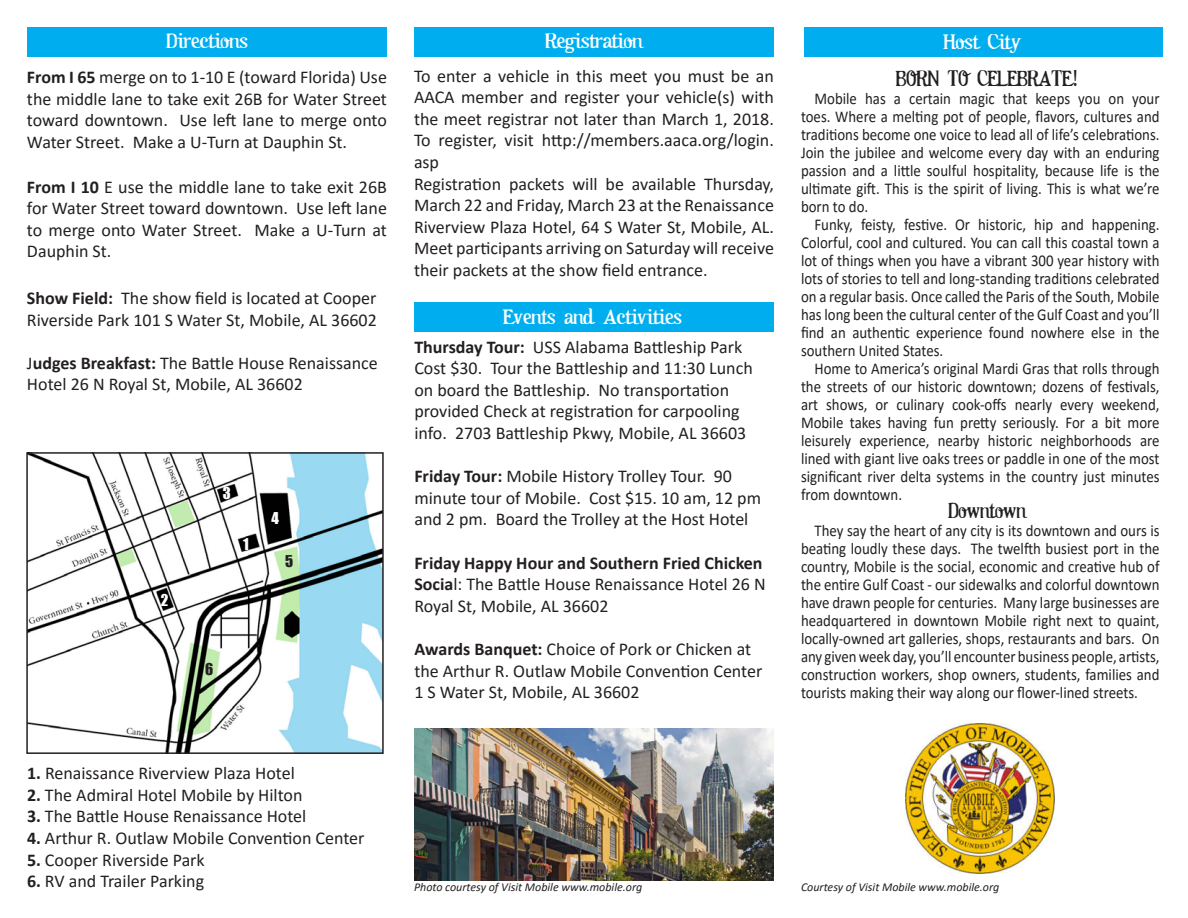
<style>
.page{position:relative;width:1188px;height:918px;background:#fff}
.page>*{position:absolute;margin:0;border:0;box-sizing:border-box;transform-origin:0 0}
.t1{font:31.5px "Oktoberfest";color:#231f20;scale:.9 1}
.t2{font:30px "Oktoberfest";color:#fff}
.t3{font:18px/21.6px "Calibri";color:#231f20}
.t4{font:16.5px/18px "Calibri";color:#231f20;text-align:justify;scale:.9 1}
.t5{font:15px "Impact";color:#fff}
.t6{font:15px "Impact";color:#231f20}
.t7{font:italic 12px "Calibri";color:#231f20}
.s1{font-weight:700}
</style>
<div class="page">
<div style="left:27px;top:27px;width:360px;height:29px;background:#00aeef"></div>
<div style="left:414px;top:27px;width:360px;height:29px;background:#00aeef"></div>
<div style="left:414px;top:303px;width:360px;height:29px;background:#00aeef"></div>
<img style="left:414px;top:728px;width:360px;height:152px">
<img style="left:29px;top:455px;width:352px;height:296px">
<div style="left:26px;top:452px;width:358px;height:302px;border:2px solid #231f20"></div>
<div style="left:804px;top:27px;width:358px;height:30px;background:#00aeef"></div>
<img style="left:906px;top:724px;width:149px;height:149px">
<p class="t2" style="left:166px;top:30px;width:83px">Directions</p>
<p class="t3" style="left:27px;top:66px;width:362px;text-align:justify"><span class="s1">From I 65</span> merge on to 1-10 E (toward Florida) Use the middle lane to take exit 26B for Water Street toward downtown. Use left lane to merge onto Water Street. Make a U-Turn at Dauphin St.</p>
<p class="t3" style="left:27px;top:175px;width:362px;text-align:justify"><span class="s1">From I 10</span> E use the middle lane to take exit 26B for Water Street toward downtown. Use left lane to merge onto Water Street. Make a U-Turn at Dauphin St.</p>
<p class="t3" style="left:27px;top:287px;width:351px"><span class="s1">Show Field:</span> The show field is located at Cooper<br>Riverside Park 101 S Water St, Mobile, AL 36602</p>
<p class="t3" style="left:27px;top:352px;width:352px">J<span class="s1">udges Breakfast:</span> The Battle House Renaissance<br>Hotel 26 N Royal St, Mobile, AL 36602</p>
<p class="t5" style="left:161px;top:589px;width:9px">2</p>
<p class="t5" style="left:223px;top:481px;width:9px">3</p>
<p class="t5" style="left:243px;top:532px;width:7px">1</p>
<p class="t5" style="left:272px;top:507px;width:9px">4</p>
<p class="t6" style="left:285px;top:549px;width:10px">5</p>
<p class="t6" style="left:205px;top:657px;width:10px">6</p>
<p class="t3" style="left:27px;top:762px;width:269px"><span class="s1">1.</span> Renaissance Riverview Plaza Hotel</p>
<p class="t3" style="left:27px;top:783px;width:277px"><span class="s1">2.</span> The Admiral Hotel Mobile by Hilton</p>
<p class="t3" style="left:27px;top:805px;width:281px"><span class="s1">3.</span> The Battle House Renaissance Hotel</p>
<p class="t3" style="left:27px;top:827px;width:339px"><span class="s1">4.</span> Arthur R. Outlaw Mobile Convention Center</p>
<p class="t3" style="left:27px;top:848px;width:179px"><span class="s1">5.</span> Cooper Riverside Park</p>
<p class="t3" style="left:27px;top:870px;width:179px"><span class="s1">6.</span> RV and Trailer Parking</p>
<p class="t2" style="left:546px;top:30px;width:98px">Registration</p>
<p class="t3" style="left:414px;top:64px;width:362px;text-align:justify">To enter a vehicle in this meet you must be an AACA member and register your vehicle(s) with the meet registrar not later than March 1, 2018.<br>To register, visit http://members.aaca.org/login. asp</p>
<p class="t3" style="left:414px;top:172px;width:362px;text-align:justify">Registration packets will be available Thursday, March 22 and Friday, March 23 at the Renaissance Riverview Plaza Hotel, 64 S Water St, Mobile, AL.<br>Meet participants arriving on Saturday will receive their packets at the show field entrance.</p>
<p class="t2" style="left:503px;top:306px;width:180px">Events and Activities</p>
<p class="t3" style="left:414px;top:335px;width:340px"><span class="s1">Thursday Tour:</span> USS Alabama Battleship Park Cost $30. Tour the Battleship and 11:30 Lunch on board the Battleship. No transportation provided Check at registration for carpooling info. 2703 Battleship Pkwy, Mobile, AL 36603</p>
<p class="t3" style="left:414px;top:465px;width:348px"><span class="s1">Friday Tour:</span> Mobile History Trolley Tour. 90 minute tour of Mobile. Cost $15. 10 am, 12 pm and 2 pm. Board the Trolley at the Host Hotel</p>
<p class="t3" style="left:414px;top:551px;width:353px"><span class="s1">Friday Happy Hour and Southern Fried Chicken<br>Socia</span>l: The Battle House Renaissance Hotel 26 N<br>Royal St, Mobile, AL 36602</p>
<p class="t3" style="left:414px;top:638px;width:349px"><span class="s1">Awards Banquet:</span> Choice of Pork or Chicken at the Arthur R. Outlaw Mobile Convention Center<br>1 S Water St, Mobile, AL 36602</p>
<p class="t2" style="left:943px;top:31px;width:79px">Host City</p>
<p class="t1" style="left:896px;top:67px;width:203px">BORN TO CELEBRATE!</p>
<p class="t4" style="left:801px;top:90px;width:400px;text-indent:14px">Mobile has a certain magic that keeps you on your toes. Where a melting pot of people, flavors, cultures and traditions become one voice to lead all of life’s celebrations.<br>Join the jubilee and welcome every day with an enduring passion and a little soulful hospitality, because life is the ultimate gift. This is the spirit of living. This is what we’re born to do.</p>
<p class="t4" style="left:801px;top:216px;width:400px;text-indent:14px">Funky, feisty, festive. Or historic, hip and happening.<br>Colorful, cool and cultured. You can call this coastal town a lot of things when you have a vibrant 300 year history with lots of stories to tell and long-standing traditions celebrated on a regular basis. Once called the Paris of the South, Mobile has long been the cultural center of the Gulf Coast and you’ll find an authentic experience found nowhere else in the southern United States.</p>
<p class="t4" style="left:801px;top:360px;width:400px;text-indent:14px">Home to America’s original Mardi Gras that rolls through the streets of our historic downtown; dozens of festivals, art shows, or culinary cook-offs nearly every weekend, Mobile takes having fun pretty seriously. For a bit more leisurely experience, nearby historic neighborhoods are lined with giant live oaks trees or paddle in one of the most significant river delta systems in the country just minutes from downtown.</p>
<p class="t1" style="left:948px;top:499px;width:88px">Downtown</p>
<p class="t4" style="left:801px;top:522px;width:400px;text-indent:14px">They say the heart of any city is its downtown and ours is beating loudly these days. The twelfth busiest port in the country, Mobile is the social, economic and creative hub of the entire Gulf Coast - our sidewalks and colorful downtown have drawn people for centuries. Many large businesses are headquartered in downtown Mobile right next to quaint, locally-owned art galleries, shops, restaurants and bars. On any givenweek day, you’ll encounter business people, artists, construction workers, shop owners, students, families and tourists making their way along our flower-lined streets.</p>
<p class="t7" style="left:414px;top:879px;width:230px">Photo courtesy of Visit Mobile www.mobile.org</p>
<p class="t7" style="left:801px;top:879px;width:200px">Courtesy of Visit Mobile www.mobile.org</p>
</div>
